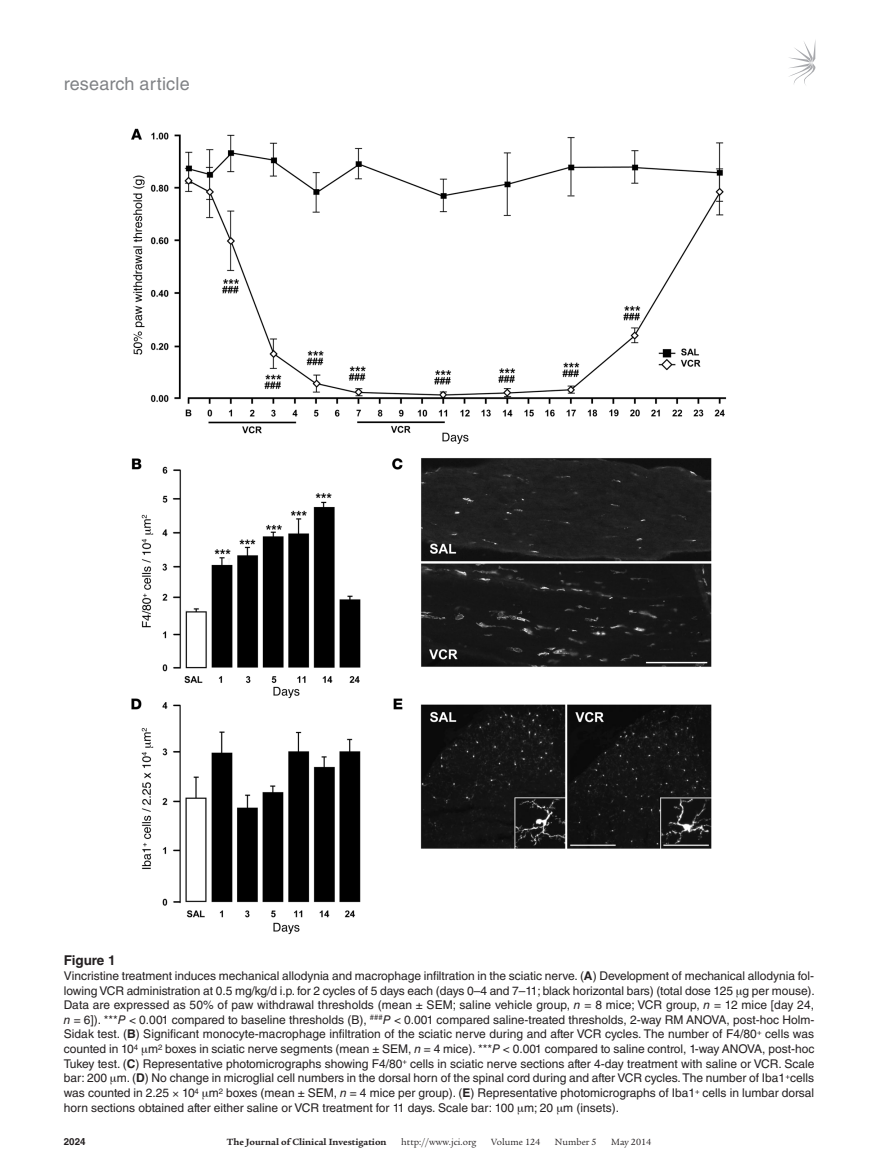
<style>
.page{position:relative;width:878px;height:1175px;background:#fff}
.page>*{position:absolute;margin:0;border:0;box-sizing:border-box;transform-origin:0 0}
.t1{font:18px "Helvetica LT Std";letter-spacing:.01em;color:#808285}
.t2{font:700 13.5px "Helvetica LT Std";color:#231f20}
.t3{font:12px/14.7px "Helvetica LT Std";color:#231f20;text-align:justify}
.t4{font:9.75px "Legacy Serif Std";color:#231f20}
.t5{font:700 9.75px "Legacy Serif Std";color:#231f20}
.t6{font:700 9.75px "Helvetica LT Std";color:#231f20}
.s1{font-weight:700}
.s2{font-style:italic}
</style>
<div class="page">
<svg style="left:789px;top:42px;width:26px;height:43px"></svg>
<img style="left:131px;top:128px;width:596px;height:807px">
<h1 class="t1" style="left:64px;top:73px;width:127px">research article</h1>
<p class="t2" style="left:64px;top:952px;width:53px">Figure 1</p>
<p class="t3" style="left:64px;top:968px;width:752px">Vincristine treatment induces mechanical allodynia and macrophage infiltration in the sciatic nerve. (<span class="s1">A</span>) Development of mechanical allodynia fol&shy;lowing VCR administration at 0.5 mg/kg/d i.p. for 2 cycles of 5 days each (days 0–4 and 7–11; black horizontal bars) (total dose 125 g per mouse).<br>Data are expressed as 50% of paw withdrawal thresholds (mean ± SEM; saline vehicle group, <span class="s2">n</span> = 8 mice; VCR group, <span class="s2">n</span> = 12 mice [day 24, <span class="s2">n</span> = 6]). ***<span class="s2">P</span> &lt; 0.001 compared to baseline thresholds (B), <sup>###</sup><span class="s2">P</span> &lt; 0.001 compared saline-treated thresholds, 2-way RM ANOVA, post-hoc Holm-Sidak test. (<span class="s1">B</span>) Significant monocyte-macrophage infiltration of the sciatic nerve during and after VCR cycles. The number of F4/80<sup>+</sup> cells was counted in 10<sup>4</sup> m<sup>2</sup> boxes in sciatic nerve segments (mean ± SEM, <span class="s2">n</span> = 4 mice). ***<span class="s2">P</span> &lt; 0.001 compared to saline control, 1-way ANOVA, post-hoc Tukey test. (<span class="s1">C</span>) Representative photomicrographs showing F4/80<sup>+</sup> cells in sciatic nerve sections after 4-day treatment with saline or VCR. Scale bar: 200 m. (<span class="s1">D</span>) No change in microglial cell numbers in the dorsal horn of the spinal cord during and after VCR cycles. The number of Iba1<sup>+</sup>cells was counted in 2.25 10<sup>4</sup> m<sup>2</sup> boxes (mean ± SEM, <span class="s2">n</span> = 4 mice per group). (<span class="s1">E</span>) Representative photomicrographs of Iba1<sup>+</sup> cells in lumbar dorsal horn sections obtained after either saline or VCR treatment for 11 days. Scale bar: 100 m; 20 m (insets).</p>
<p class="t6" style="left:64px;top:1135px;width:23px">2024</p>
<p class="t5" style="left:227px;top:1135px;width:161px">The Journal of Clinical Investigation</p>
<p class="t4" style="left:401px;top:1136px;width:77px">http://www.jci.org</p>
<p class="t4" style="left:491px;top:1136px;width:50px">Volume 124</p>
<p class="t4" style="left:555px;top:1136px;width:43px">Number 5</p>
<p class="t4" style="left:611px;top:1136px;width:41px">May 2014</p>
</div>
